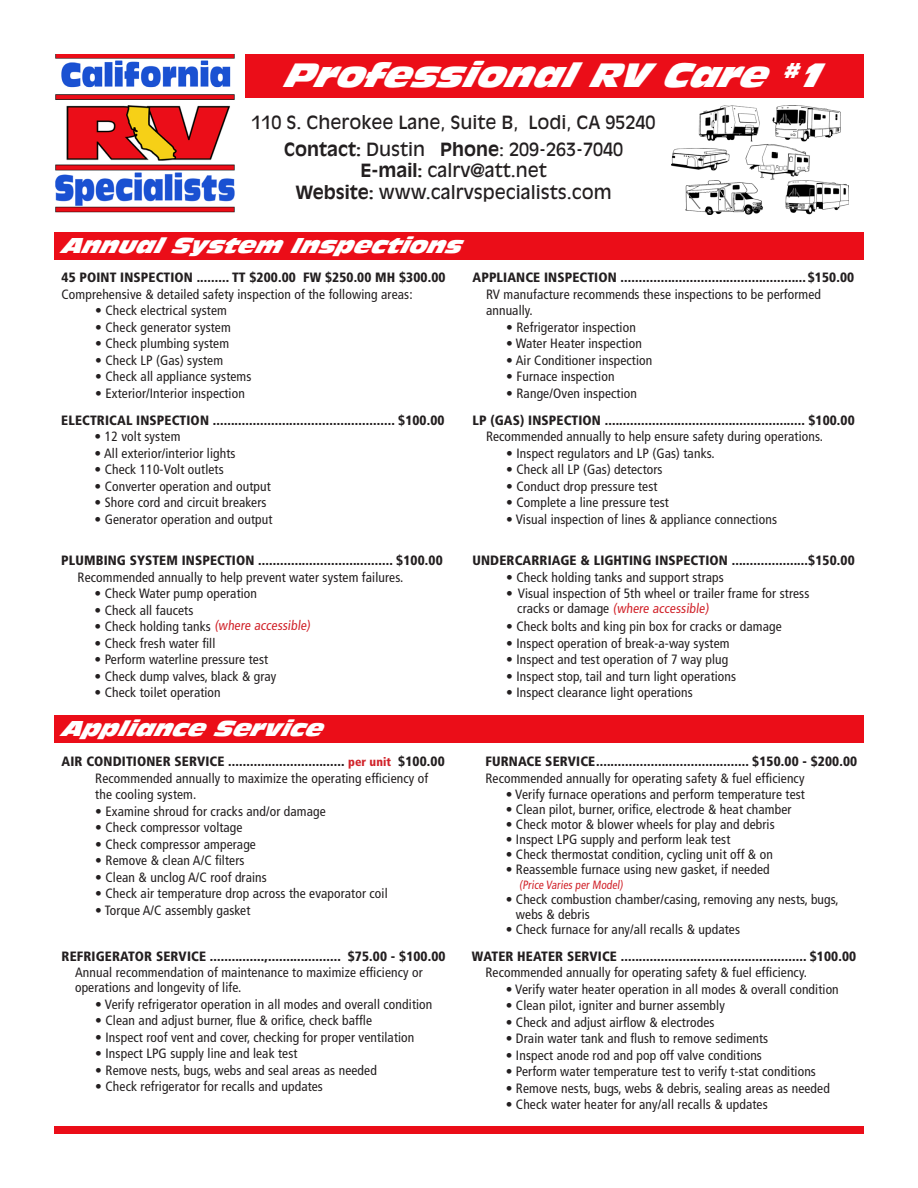
<style>
.page{position:relative;width:918px;height:1188px;background:#fff}
.page>*{position:absolute;margin:0;border:0;box-sizing:border-box;transform-origin:0 0}
.t1{font:italic 33px "Antique Olive Nord";color:#fff}
.t2{font:italic 21px "Antique Olive Nord";color:#fff}
.t3{font:18px "Antique Olive";color:#231f20}
.t4{font:condensed 13.5px "Frutiger";letter-spacing:.01em;color:#231f20}
.t5{font:900 condensed 13.5px "Frutiger";letter-spacing:.01em;color:#231f20}
.t6{font:condensed 13.5px "Frutiger";letter-spacing:.01em;color:#d1232a}
.t7{font:condensed 12px "Frutiger";color:#d1232a;scale:.94 1}
.s1{font-weight:700}
.s2{color:#d1232a}
.s3{font-size:12px;color:#d1232a}
.s4{color:#231f20}
</style>
<div class="page">
<div style="left:245px;top:54px;width:619px;height:43px;background:#eb0d18"></div>
<img style="left:55px;top:54px;width:180px;height:159px">
<img style="left:672px;top:106px;width:177px;height:108px">
<div style="left:54px;top:232px;width:810px;height:27px;background:#eb0d18"></div>
<div style="left:54px;top:1127px;width:810px;height:7px;background:#eb0d18"></div>
<div style="left:54px;top:716px;width:810px;height:27px;background:#eb0d18"></div>
<p class="t1" style="left:284px;top:54px;width:547px">Professional RV Care <sup>#</sup>1</p>
<p class="t3" style="left:252px;top:111px;width:406px">110 S. Cherokee Lane, Suite B, Lodi, CA 95240</p>
<p class="t3" style="left:284px;top:138px;width:341px"><span class="s1">Contact:</span> Dustin <span class="s1">Phone</span>: 209-263-7040</p>
<p class="t3" style="left:360px;top:160px;width:188px"><span class="s1">E-mail:</span> calrv@att.net</p>
<p class="t3" style="left:295px;top:182px;width:318px"><span class="s1">Website:</span> www.calrvspecialists.com</p>
<p class="t2" style="left:61px;top:232px;width:408px">A nnual System Insp ections</p>
<p class="t5" style="left:62px;top:270px;width:385px">45 POINT INSPECTION ......... TT $200.00 FW $250.00 MH $300.00</p>
<p class="t4" style="left:62px;top:286px;width:353px">Comprehensive &amp; detailed safety inspection of the following areas:</p>
<p class="t4" style="left:95px;top:303px;width:133px">• Check electrical system</p>
<p class="t4" style="left:95px;top:319px;width:137px">• Check generator system</p>
<p class="t4" style="left:95px;top:336px;width:135px">• Check plumbing system</p>
<p class="t4" style="left:95px;top:352px;width:129px">• Check LP (Gas) system</p>
<p class="t4" style="left:95px;top:369px;width:158px">• Check all appliance systems</p>
<p class="t4" style="left:95px;top:385px;width:151px">• Exterior/Interior inspection</p>
<p class="t5" style="left:61px;top:412px;width:385px">ELECTRICAL INSPECTION .................................................. $100.00</p>
<p class="t4" style="left:94px;top:429px;width:87px">• 12 volt system</p>
<p class="t4" style="left:94px;top:445px;width:143px">• All exterior/interior lights</p>
<p class="t4" style="left:94px;top:462px;width:131px">• Check 110-Volt outlets</p>
<p class="t4" style="left:94px;top:478px;width:178px">• Converter operation and output</p>
<p class="t4" style="left:94px;top:495px;width:173px">• Shore cord and circuit breakers</p>
<p class="t4" style="left:94px;top:511px;width:179px">• Generator operation and output</p>
<p class="t5" style="left:61px;top:552px;width:383px">PLUMBING SYSTEM INSPECTION ..................................... $100.00</p>
<p class="t4" style="left:78px;top:569px;width:327px">Recommended annually to help prevent water system failures.</p>
<p class="t4" style="left:94px;top:585px;width:164px">• Check Water pump operation</p>
<p class="t4" style="left:94px;top:602px;width:100px">• Check all faucets</p>
<p class="t4" style="left:94px;top:618px;width:219px">• Check holding tanks <span class="s2">(where accessible)</span></p>
<p class="t4" style="left:94px;top:635px;width:122px">• Check fresh water fill</p>
<p class="t4" style="left:94px;top:651px;width:175px">• Perform waterline pressure test</p>
<p class="t4" style="left:94px;top:668px;width:183px">• Check dump valves, black &amp; gray</p>
<p class="t4" style="left:94px;top:684px;width:128px">• Check toilet operation</p>
<p class="t2" style="left:61px;top:715px;width:269px">App liance Service</p>
<p class="t5" style="left:62px;top:753px;width:385px">AIR CONDITIONER SERVICE ................................ <span class="s3">per unit</span> $100.00</p>
<p class="t4" style="left:95px;top:770px;width:334px">Recommended annually to maximize the operating efficiency of</p>
<p class="t4" style="left:95px;top:787px;width:103px">the cooling system.</p>
<p class="t4" style="left:95px;top:803px;width:232px">• Examine shroud for cracks and/or damage</p>
<p class="t4" style="left:95px;top:820px;width:149px">• Check compressor voltage</p>
<p class="t4" style="left:95px;top:836px;width:162px">• Check compressor amperage</p>
<p class="t4" style="left:95px;top:853px;width:151px">• Remove &amp; clean A/C filters</p>
<p class="t4" style="left:95px;top:869px;width:173px">• Clean &amp; unclog A/C roof drains</p>
<p class="t4" style="left:95px;top:886px;width:294px">• Check air temperature drop across the evaporator coil</p>
<p class="t4" style="left:95px;top:902px;width:157px">• Torque A/C assembly gasket</p>
<p class="t5" style="left:62px;top:948px;width:386px">REFRIGERATOR SERVICE ...............,.................... $75.00 - $100.00</p>
<p class="t4" style="left:75px;top:964px;width:349px">Annual recommendation of maintenance to maximize efficiency or</p>
<p class="t4" style="left:75px;top:979px;width:168px">operations and longevity of life.</p>
<p class="t4" style="left:95px;top:996px;width:339px">• Verify refrigerator operation in all modes and overall condition</p>
<p class="t4" style="left:95px;top:1012px;width:278px">• Clean and adjust burner, flue &amp; orifice, check baffle</p>
<p class="t4" style="left:95px;top:1029px;width:321px">• Inspect roof vent and cover, checking for proper ventilation</p>
<p class="t4" style="left:95px;top:1045px;width:204px">• Inspect LPG supply line and leak test</p>
<p class="t4" style="left:95px;top:1062px;width:283px">• Remove nests, bugs, webs and seal areas as needed</p>
<p class="t4" style="left:95px;top:1078px;width:229px">• Check refrigerator for recalls and updates</p>
<p class="t5" style="left:472px;top:269px;width:383px">APPLIANCE INSPECTION ................................................... $150.00</p>
<p class="t4" style="left:486px;top:286px;width:337px">RV manufacture recommends these inspections to be performed</p>
<p class="t4" style="left:486px;top:303px;width:48px">annually.</p>
<p class="t4" style="left:506px;top:319px;width:131px">• Refrigerator inspection</p>
<p class="t4" style="left:506px;top:336px;width:137px">• Water Heater inspection</p>
<p class="t4" style="left:506px;top:352px;width:148px">• Air Conditioner inspection</p>
<p class="t4" style="left:506px;top:369px;width:110px">• Furnace inspection</p>
<p class="t4" style="left:506px;top:385px;width:132px">• Range/Oven inspection</p>
<p class="t5" style="left:472px;top:412px;width:384px">LP (GAS) INSPECTION ....................................................... $100.00</p>
<p class="t4" style="left:486px;top:429px;width:338px">Recommended annually to help ensure safety during operations.</p>
<p class="t4" style="left:506px;top:445px;width:210px">• Inspect regulators and LP (Gas) tanks.</p>
<p class="t4" style="left:506px;top:462px;width:158px">• Check all LP (Gas) detectors</p>
<p class="t4" style="left:506px;top:478px;width:153px">• Conduct drop pressure test</p>
<p class="t4" style="left:506px;top:495px;width:164px">• Complete a line pressure test</p>
<p class="t4" style="left:506px;top:511px;width:272px">• Visual inspection of lines &amp; appliance connections</p>
<p class="t5" style="left:472px;top:552px;width:384px">UNDERCARRIAGE &amp; LIGHTING INSPECTION .....................$150.00</p>
<p class="t4" style="left:506px;top:569px;width:219px">• Check holding tanks and support straps</p>
<p class="t4" style="left:506px;top:585px;width:305px">• Visual inspection of 5th wheel or trailer frame for stress</p>
<p class="t6" style="left:517px;top:600px;width:195px"><span class="s4">cracks or damage</span> (where accessible)</p>
<p class="t4" style="left:506px;top:618px;width:277px">• Check bolts and king pin box for cracks or damage</p>
<p class="t4" style="left:506px;top:635px;width:225px">• Inspect operation of break-a-way system</p>
<p class="t4" style="left:506px;top:651px;width:224px">• Inspect and test operation of 7 way plug</p>
<p class="t4" style="left:506px;top:668px;width:231px">• Inspect stop, tail and turn light operations</p>
<p class="t4" style="left:506px;top:684px;width:188px">• Inspect clearance light operations</p>
<p class="t5" style="left:485px;top:753px;width:373px">FURNACE SERVICE .......................................... $150.00 - $200.00</p>
<p class="t4" style="left:485px;top:770px;width:321px">Recommended annually for operating safety &amp; fuel efficiency</p>
<p class="t4" style="left:506px;top:787px;width:301px">• Verify furnace operations and perform temperature test</p>
<p class="t4" style="left:506px;top:802px;width:287px">• Clean pilot, burner, orifice, electrode &amp; heat chamber</p>
<p class="t4" style="left:506px;top:817px;width:271px">• Check motor &amp; blower wheels for play and debris</p>
<p class="t4" style="left:506px;top:832px;width:226px">• Inspect LPG supply and perform leak test</p>
<p class="t4" style="left:506px;top:847px;width:269px">• Check thermostat condition, cycling unit off &amp; on</p>
<p class="t4" style="left:506px;top:862px;width:265px">• Reassemble furnace using new gasket, if needed</p>
<p class="t7" style="left:519px;top:878px;width:114px">(Price Varies per Model)</p>
<p class="t4" style="left:506px;top:892px;width:335px">• Check combustion chamber/casing, removing any nests, bugs,</p>
<p class="t4" style="left:516px;top:907px;width:76px">webs &amp; debris</p>
<p class="t4" style="left:506px;top:922px;width:236px">• Check furnace for any/all recalls &amp; updates</p>
<p class="t5" style="left:472px;top:948px;width:386px">WATER HEATER SERVICE ................................................... $100.00</p>
<p class="t4" style="left:485px;top:964px;width:323px">Recommended annually for operating safety &amp; fuel efficiency.</p>
<p class="t4" style="left:506px;top:981px;width:335px">• Verify water heater operation in all modes &amp; overall condition</p>
<p class="t4" style="left:506px;top:997px;width:221px">• Clean pilot, igniter and burner assembly</p>
<p class="t4" style="left:506px;top:1014px;width:210px">• Check and adjust airflow &amp; electrodes</p>
<p class="t4" style="left:506px;top:1030px;width:264px">• Drain water tank and flush to remove sediments</p>
<p class="t4" style="left:506px;top:1047px;width:258px">• Inspect anode rod and pop off valve conditions</p>
<p class="t4" style="left:506px;top:1063px;width:312px">• Perform water temperature test to verify t-stat conditions</p>
<p class="t4" style="left:506px;top:1080px;width:326px">• Remove nests, bugs, webs &amp; debris, sealing areas as needed</p>
<p class="t4" style="left:506px;top:1096px;width:263px">• Check water heater for any/all recalls &amp; updates</p>
</div>
